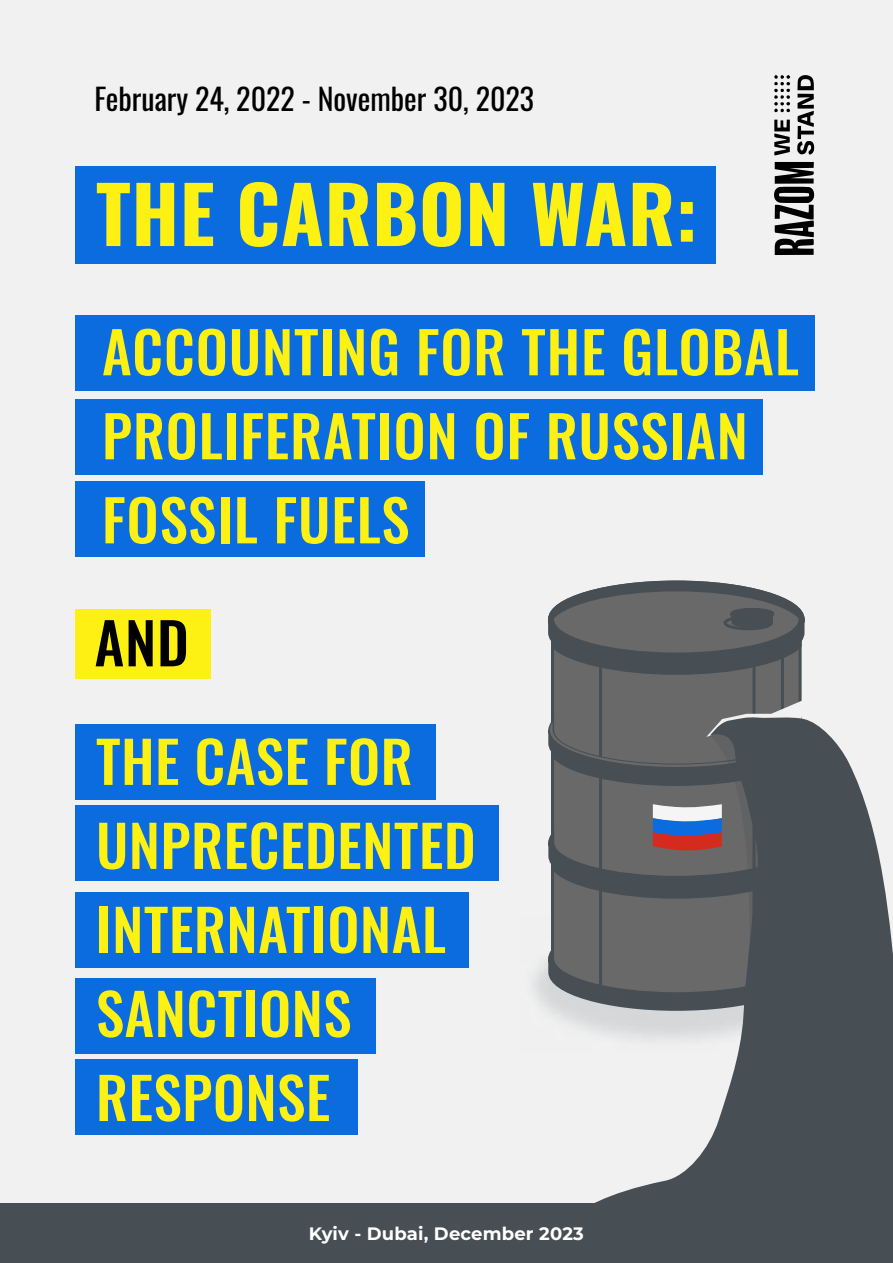
<style>
.page{position:relative;width:893px;height:1263px;background:#fff}
.page>*{position:absolute;margin:0;border:0;box-sizing:border-box;transform-origin:0 0}
.t1{font:700 78px "Oswald";letter-spacing:.01em;color:#fdf113}
.t2{font:500 57px/84px "Oswald";letter-spacing:.01em;color:#fdf113}
.t3{font:500 57px "Oswald";color:#000}
.t4{font:30px "Oswald";color:#000}
.t5{font:700 18px "Montserrat";letter-spacing:.01em;color:#fff}
</style>
<div class="page">
<div style="left:0;top:0;width:892px;height:1263px;background:#f1f1f1"></div>
<svg style="left:774px;top:75px;width:40px;height:180px"></svg>
<div style="left:75px;top:166px;width:641px;height:98px;background:#0b6cdf"></div>
<div style="left:75px;top:315px;width:739px;height:75px;background:#0b6cdf"></div>
<div style="left:75px;top:399px;width:687px;height:75px;background:#0b6cdf"></div>
<div style="left:75px;top:482px;width:349px;height:74px;background:#0b6cdf"></div>
<div style="left:75px;top:609px;width:135px;height:69px;background:#fdf113"></div>
<div style="left:75px;top:724px;width:360px;height:76px;background:#0b6cdf"></div>
<div style="left:75px;top:806px;width:423px;height:74px;background:#0b6cdf"></div>
<div style="left:75px;top:893px;width:393px;height:75px;background:#0b6cdf"></div>
<div style="left:75px;top:978px;width:300px;height:75px;background:#0b6cdf"></div>
<div style="left:75px;top:1059px;width:282px;height:75px;background:#0b6cdf"></div>
<div style="left:0;top:1203px;width:892px;height:60px;background:#474f54"></div>
<svg style="left:580px;top:719px;width:312px;height:484px;fill:#474f54"></svg>
<svg style="left:547px;top:580px;width:259px;height:432px;background:#646669"></svg>
<p class="t4" style="left:94px;top:72px;width:441px">February 24, 2022 - November 30, 2023</p>
<h1 class="t1" style="left:96px;top:173px;width:603px">THE CARBON WAR:</h1>
<p class="t2" style="left:102px;top:314px;width:698px">ACCOUNTING FOR THE GLOBAL<br>PROLIFERATION OF RUSSIAN<br>FOSSIL FUELS</p>
<p class="t3" style="left:94px;top:613px;width:96px">AND</p>
<p class="t2" style="left:96px;top:723px;width:381px">THE CASE FOR<br>UNPRECEDENTED<br>INTERNATIONAL<br>SANCTIONS<br>RESPONSE</p>
<p class="t5" style="left:309px;top:1220px;width:276px">Kyiv - Dubai, December 2023</p>
</div>
